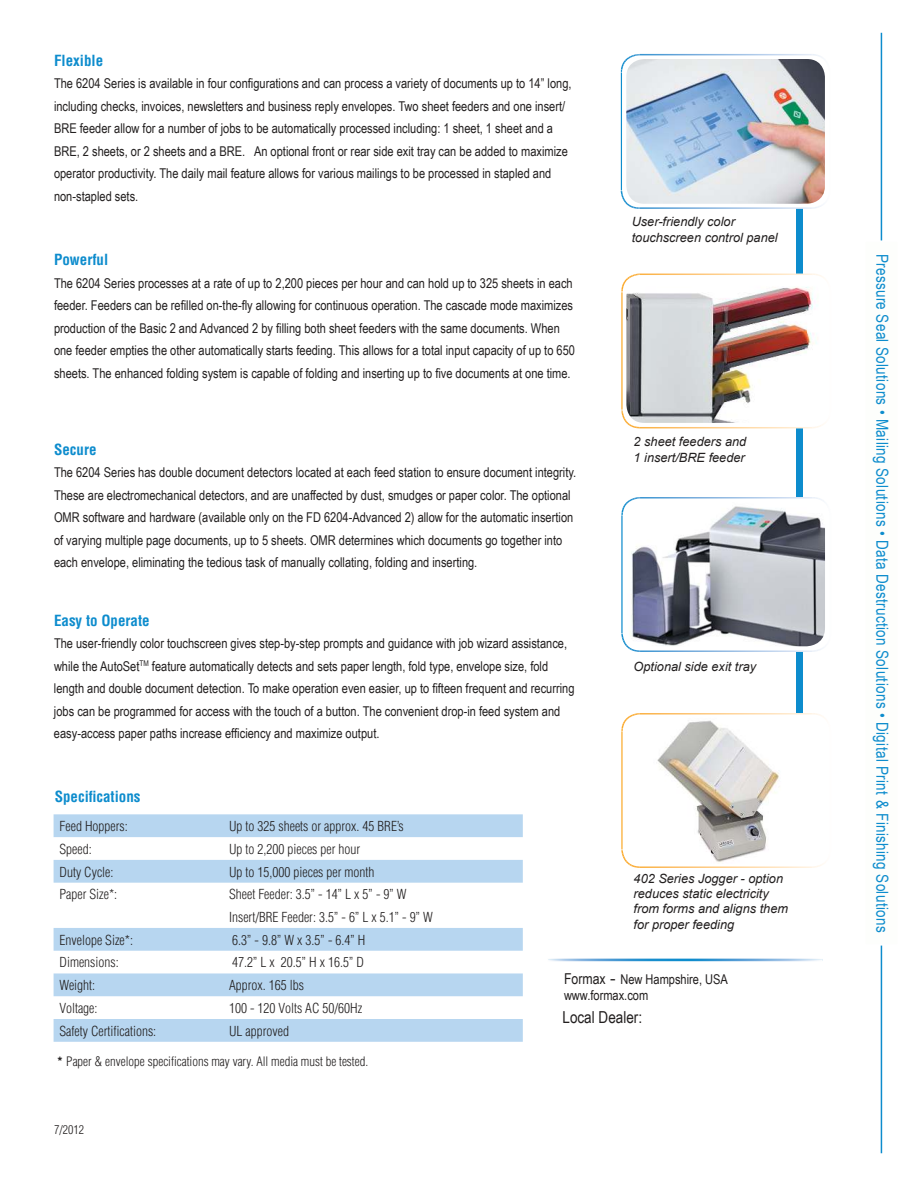
<style>
.page{position:relative;width:918px;height:1188px;background:#fff}
.page>*{position:absolute;margin:0;border:0;box-sizing:border-box;transform-origin:0 0}
.t1{font:16.5px "Arial Narrow";letter-spacing:.02em;color:#0d8ccd}
.t2{font:16.5px "Arial Narrow";color:#221f1f}
.t3{font:700 condensed 15px "Helvetica";color:#0d8ccd}
.t4{font:13.5px/22.5px "Arial Narrow";color:#221f1f}
.t5{font:300 condensed 13.5px/22.5px "Helvetica";color:#221f1f}
.t6{font:italic 12.75px/15.3px "Arial";color:#221f1f}
.t7{font:300 condensed 12.75px "Helvetica";color:#221f1f}
.t8{font:300 condensed 12px "Helvetica";color:#221f1f}
.s1{font-weight:700}
.s2{font-size:15px}
.s3{font-family:"Arial";font-size:16.5px}
</style>
<div class="page">
<div style="left:796px;top:155px;width:7px;height:586px;background:#0d8ccd"></div>
<div style="left:622px;top:714px;width:208px;height:153px;background:#fff;border-radius:18px"></div>
<svg style="left:621px;top:713px;width:19px;height:19px"></svg>
<img style="left:621px;top:732px;width:2px;height:117px">
<svg style="left:621px;top:849px;width:19px;height:19px"></svg>
<img style="left:640px;top:866px;width:172px;height:2px">
<svg style="left:812px;top:863px;width:12px;height:5px"></svg>
<svg style="left:812px;top:713px;width:12px;height:5px"></svg>
<img style="left:640px;top:713px;width:172px;height:2px">
<div style="left:622px;top:274px;width:208px;height:154px;background:#fff;border-radius:18px"></div>
<svg style="left:621px;top:273px;width:19px;height:19px"></svg>
<img style="left:621px;top:292px;width:2px;height:118px">
<svg style="left:621px;top:410px;width:19px;height:18px"></svg>
<img style="left:640px;top:427px;width:172px;height:1px">
<svg style="left:812px;top:424px;width:11px;height:4px"></svg>
<svg style="left:812px;top:273px;width:12px;height:5px"></svg>
<img style="left:640px;top:273px;width:172px;height:2px">
<svg style="left:54px;top:814px;width:469px;height:228px"></svg>
<div style="left:621px;top:55px;width:209px;height:153px;background:#fff;border-radius:18px"></div>
<svg style="left:621px;top:54px;width:19px;height:19px"></svg>
<img style="left:621px;top:73px;width:1px;height:117px">
<svg style="left:621px;top:190px;width:18px;height:19px"></svg>
<img style="left:639px;top:207px;width:173px;height:2px">
<svg style="left:812px;top:205px;width:10px;height:4px"></svg>
<svg style="left:812px;top:54px;width:10px;height:4px"></svg>
<img style="left:639px;top:54px;width:173px;height:1px">
<img style="left:548px;top:958px;width:274px;height:3px">
<div style="left:622px;top:498px;width:208px;height:153px;background:#fff;border-radius:18px"></div>
<svg style="left:621px;top:497px;width:19px;height:19px"></svg>
<img style="left:621px;top:516px;width:2px;height:117px">
<svg style="left:621px;top:633px;width:19px;height:19px"></svg>
<img style="left:640px;top:650px;width:172px;height:2px">
<svg style="left:812px;top:647px;width:12px;height:5px"></svg>
<svg style="left:812px;top:497px;width:10px;height:3px"></svg>
<img style="left:640px;top:497px;width:172px;height:2px">
<img style="left:657px;top:720px;width:122px;height:142px">
<img style="left:628px;top:500px;width:197px;height:146px">
<img style="left:626px;top:279px;width:191px;height:144px">
<img style="left:626px;top:59px;width:199px;height:145px">
<hr style="left:881px;top:33px;width:1px;height:1120px;background:#0d8ccd">
<p class="t3" style="left:54px;top:54px;width:51px">Flexible</p>
<p class="t4" style="left:54px;top:72px;width:519px">The 6204 Series is available in four conigurations and can process a variety of documents up to 14” long, including checks, invoices, newsletters and business reply envelopes. Two sheet feeders and one insert/ BRE feeder allow for a number of jobs to be automatically processed including: 1 sheet, 1 sheet and a BRE, 2 sheets, or 2 sheets and a BRE. An optional front or rear side exit tray can be added to maximize operator productivity. The daily mail feature allows for various mailings to be processed in stapled and non-stapled sets.</p>
<p class="t3" style="left:54px;top:254px;width:56px">Powerful</p>
<p class="t4" style="left:54px;top:271px;width:523px">The 6204 Series processes at a rate of up to 2,200 pieces per hour and can hold up to 325 sheets in each feeder. Feeders can be rei lled on-the-ly allowing for continuous operation. The cascade mode maximizes production of the Basic 2 and Advanced 2 by i lling both sheet feeders with the same documents. When one feeder empties the other automatically starts feeding. This allows for a total input capacity of up to 650 sheets. The enhanced folding system is capable of folding and inserting up to ive documents at one time.</p>
<p class="t3" style="left:54px;top:443px;width:44px">Secure</p>
<p class="t4" style="left:54px;top:461px;width:524px">The 6204 Series has double document detectors located at each feed station to ensure document integrity.<br>These are electromechanical detectors, and are unaffected by dust, smudges or paper color. The optional OMR software and hardware (available only on the FD 6204-Advanced 2) allow for the automatic insertion of varying multiple page documents, up to 5 sheets. OMR determines which documents go together into each envelope, eliminating the tedious task of manually collating, folding and inserting.</p>
<p class="t3" style="left:54px;top:614px;width:97px">Easy to Operate</p>
<p class="t4" style="left:54px;top:632px;width:522px">The user-friendly color touchscreen gives step-by-step prompts and guidance with job wizard assistance, while the AutoSet<sup>TM</sup> feature automatically detects and sets paper length, fold type, envelope size, fold length and double document detection. To make operation even easier, up to ifteen frequent and recurring jobs can be programmed for access with the touch of a button. The convenient drop-in feed system and easy-access paper paths increase eficiency and maximize output.</p>
<p class="t6" style="left:632px;top:214px;width:147px">User-friendly color touchscreen control panel</p>
<p class="t6" style="left:634px;top:434px;width:114px">2 sheet feeders and<br>1 insert/BRE feeder</p>
<p class="t6" style="left:634px;top:659px;width:124px">Optional side exit tray</p>
<p class="t3" style="left:55px;top:790px;width:87px">Specifications</p>
<p class="t5" style="left:60px;top:816px;width:70px">Feed Hoppers:</p>
<p class="t5" style="left:229px;top:816px;width:176px">Up to 325 sheets or approx. 45 BRE’s</p>
<p class="t5" style="left:60px;top:839px;width:34px">Speed:</p>
<p class="t5" style="left:229px;top:839px;width:133px">Up to 2,200 pieces per hour</p>
<p class="t5" style="left:60px;top:862px;width:55px">Duty Cycle:</p>
<p class="t5" style="left:229px;top:862px;width:147px">Up to 15,000 pieces per month</p>
<p class="t5" style="left:60px;top:884px;width:59px">Paper Size*:</p>
<p class="t5" style="left:229px;top:884px;width:205px">Sheet Feeder: 3.5” - 14” L x 5” - 9” W<br>Insert/BRE Feeder: 3.5” - 6” L x 5.1” - 9” W</p>
<p class="t5" style="left:60px;top:930px;width:75px">Envelope Size*:</p>
<p class="t5" style="left:232px;top:930px;width:135px">6.3” - 9.8” W x 3.5” - 6.4” H</p>
<p class="t5" style="left:60px;top:952px;width:61px">Dimensions:</p>
<p class="t5" style="left:232px;top:952px;width:133px">47.2” L x 20.5” H x 16.5” D</p>
<p class="t5" style="left:60px;top:975px;width:37px">Weight:</p>
<p class="t5" style="left:229px;top:975px;width:76px">Approx. 165 lbs</p>
<p class="t5" style="left:60px;top:998px;width:39px">Voltage:</p>
<p class="t5" style="left:229px;top:998px;width:135px">100 - 120 Volts AC 50/60Hz</p>
<p class="t5" style="left:60px;top:1021px;width:98px">Safety Certiications:</p>
<p class="t5" style="left:229px;top:1021px;width:61px">UL approved</p>
<p class="t7" style="left:57px;top:1056px;width:313px"><span class="s1">*</span> Paper &amp; envelope speciications may vary. All media must be tested.</p>
<p class="t8" style="left:54px;top:1124px;width:31px">7/2012</p>
<p class="t6" style="left:634px;top:871px;width:156px">402 Series Jogger - option reduces static electricity from forms and aligns them for proper feeding</p>
<p class="t4" style="left:564px;top:971px;width:166px;line-height:16.2px"><span class="s2">Formax</span> <span class="s3">-</span> New Hampshire, USA www.formax.com</p>
<p class="t2" style="left:562px;top:1005px;width:81px">Local Dealer:</p>
<p class="t1" style="left:895px;top:254px;width:680px;rotate:90deg">Pressure Seal Solutions • Mailing Solutions • Data Destruction Solutions • Digital Print &amp; Finishing Solutions</p>
</div>
